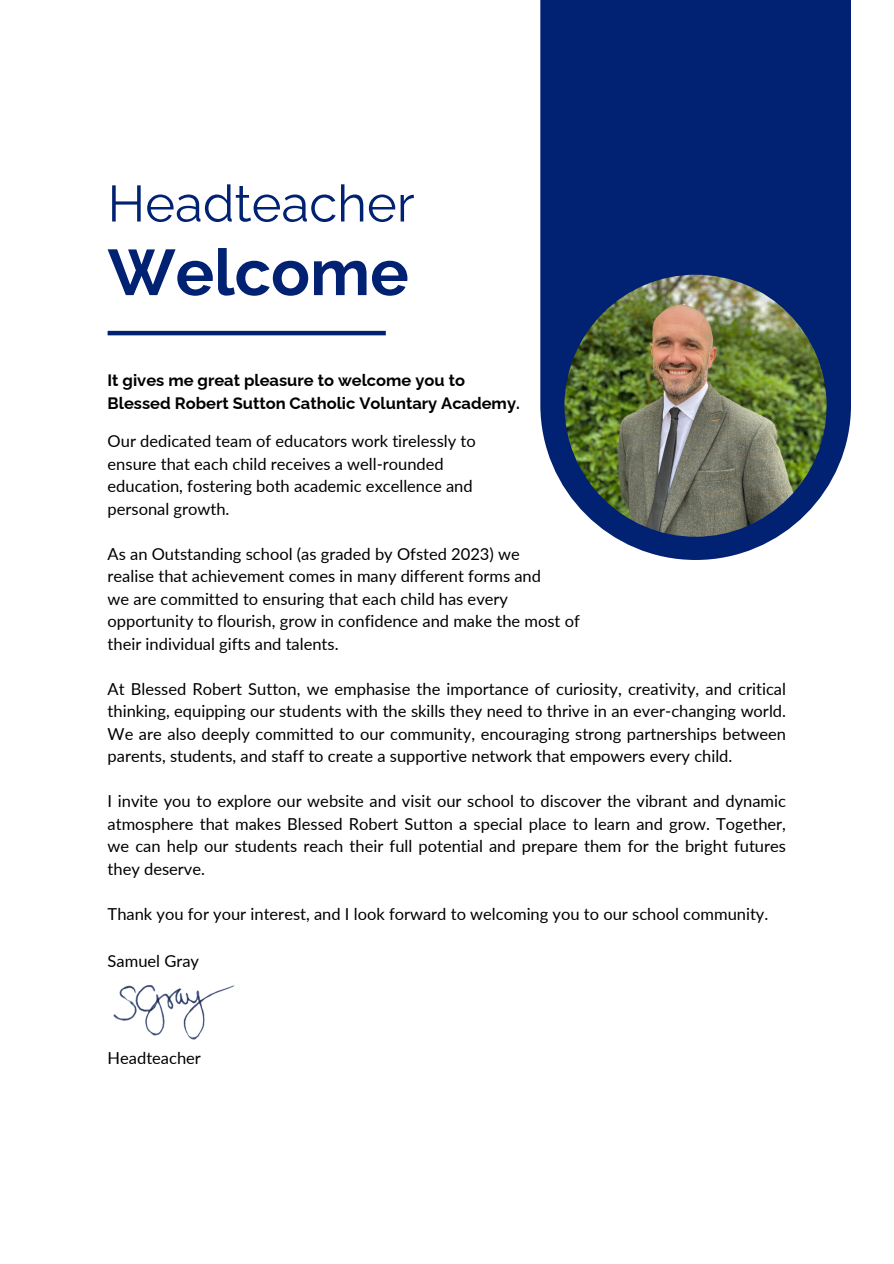
<style>
.page{position:relative;width:894px;height:1264px;background:#fff}
.page>*{position:absolute;margin:0;border:0;box-sizing:border-box;transform-origin:0 0}
.t1{font:700 64.5px "Raleway";color:#012172}
.t2{font:50.85px "Raleway";color:#012172}
.t3{font:16.5px/22.5px "Lato";color:#010101;text-align:justify}
.t4{font:700 16.5px/22.5px "Raleway";color:#010101}
</style>
<div class="page">
<div style="left:540px;top:0;width:310px;height:560px;background:#012172"></div>
<img style="left:559px;top:274px;width:272px;height:267px">
<hr style="left:108px;top:331px;width:277px;height:4px;background:#012172">
<img style="left:113px;top:984px;width:122px;height:56px">
<p class="t2" style="left:108px;top:174px;width:308px">Headteacher</p>
<p class="t1" style="left:108px;top:234px;width:302px">Welcome</p>
<p class="t4" style="left:108px;top:369px;width:413px">It gives me great pleasure to welcome you to<br>Blessed Robert Sutton Catholic Voluntary Academy.</p>
<h2 class="t3" style="left:108px;top:429px;width:369px">Our dedicated team of educators work tirelessly to</h2>
<h1 class="t3" style="left:108px;top:452px;width:337px">ensure that each child receives a well-rounded</h1>
<p class="t3" style="left:108px;top:474px;width:366px">education, fostering both academic excellence and</p>
<h3 class="t3" style="left:108px;top:497px;width:123px">personal growth.</h3>
<p class="t3" style="left:108px;top:542px;width:413px">As an Outstanding school (as graded by Ofsted 2023) we</p>
<p class="t3" style="left:108px;top:564px;width:435px">realise that achievement comes in many different forms and</p>
<p class="t3" style="left:108px;top:587px;width:402px">we are committed to ensuring that each child has every</p>
<p class="t3" style="left:108px;top:609px;width:473px">opportunity to flourish, grow in confidence and make the most of</p>
<p class="t3" style="left:108px;top:632px;width:232px">their individual gifts and talents.</p>
<p class="t3" style="left:108px;top:677px;width:679px">At Blessed Robert Sutton, we emphasise the importance of curiosity, creativity, and critical thinking, equipping our students with the skills they need to thrive in an ever-changing world.<br>We are also deeply committed to our community, encouraging strong partnerships between parents, students, and staff to create a supportive network that empowers every child.</p>
<p class="t3" style="left:108px;top:789px;width:679px">I invite you to explore our website and visit our school to discover the vibrant and dynamic atmosphere that makes Blessed Robert Sutton a special place to learn and grow. Together, we can help our students reach their full potential and prepare them for the bright futures they deserve.</p>
<p class="t3" style="left:108px;top:902px;width:662px">Thank you for your interest, and I look forward to welcoming you to our school community.</p>
<p class="t3" style="left:108px;top:949px;width:93px">Samuel Gray</p>
<p class="t3" style="left:108px;top:1046px;width:95px">Headteacher</p>
</div>
